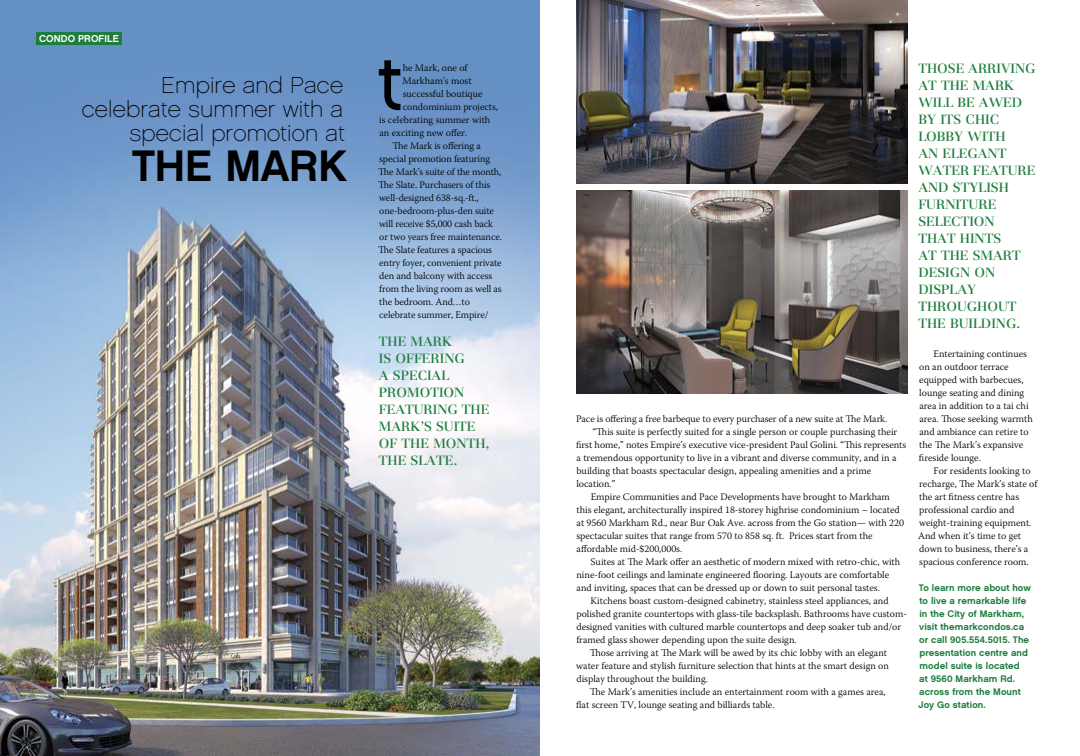
<style>
.page{position:relative;width:1080px;height:756px;background:#fff}
.page>*{position:absolute;margin:0;border:0;box-sizing:border-box;transform-origin:0 0}
.t1{font:79.4px "Chalet London Nineteen Sixty";color:#000}
.t2{font:44px "Chalet New York Nineteen Sixty";letter-spacing:-.01em;color:#000}
.t3{font:23px/24px "Chalet Paris Nineteen Sixty";letter-spacing:.01em;color:#000;text-align:right}
.t4{font:500 14px/17px "Basilia T";color:#1c7d3c}
.t5{font:300 10px/13px "Warnock Pro";color:#000}
.t6{font:10px "Chalet New York Nineteen Sixty";letter-spacing:.005em;color:#fff}
.t7{font:9.5px/13px "Chalet New York Nineteen Sixty";letter-spacing:.005em;color:#1c7d3c}
</style>
<div class="page">
<img style="left:0;top:0;width:540px;height:756px">
<div style="left:36px;top:32px;width:86px;height:13px;background:#1c7d3c"></div>
<img style="left:576px;top:0;width:331px;height:183px">
<img style="left:576px;top:191px;width:331px;height:202px">
<p class="t6" style="left:39px;top:32px;width:81px">CONDO PROFILE</p>
<h3 class="t3" style="left:82px;top:73px;width:265px">Empire and Pace celebrate summer with a special promotion at</h3>
<h2 class="t2" style="left:132px;top:139px;width:217px">THE MARK</h2>
<h1 class="t1" style="left:377px;top:34px;width:26px">t</h1>
<p class="t5" style="left:403px;top:61px;width:66px">he Mark, one of</p>
<p class="t5" style="left:402px;top:74px;width:71px">Markham’s most</p>
<p class="t5" style="left:403px;top:87px;width:81px">successful boutique</p>
<p class="t5" style="left:403px;top:100px;width:97px">condominium projects,</p>
<p class="t5" style="left:379px;top:113px;width:113px">is celebrating summer with</p>
<p class="t5" style="left:379px;top:126px;width:89px">an exciting new offer.</p>
<p class="t5" style="left:393px;top:139px;width:90px">The Mark is offering a</p>
<p class="t5" style="left:379px;top:152px;width:112px">special promotion featuring</p>
<p class="t5" style="left:378px;top:165px;width:125px">The Mark’s suite of the month,</p>
<p class="t5" style="left:378px;top:178px;width:114px">The Slate. Purchasers of this</p>
<p class="t5" style="left:379px;top:191px;width:101px">well-designed 638-sq.-ft.,</p>
<p class="t5" style="left:379px;top:204px;width:116px">one-bedroom-plus-den suite</p>
<p class="t5" style="left:379px;top:217px;width:116px">will receive $5,000 cash back</p>
<p class="t5" style="left:379px;top:230px;width:124px">or two years free maintenance.</p>
<p class="t5" style="left:378px;top:243px;width:115px">The Slate features a spacious</p>
<p class="t5" style="left:379px;top:256px;width:124px">entry foyer, convenient private</p>
<p class="t5" style="left:379px;top:269px;width:115px">den and balcony with access</p>
<p class="t5" style="left:379px;top:282px;width:124px">from the living room as well as</p>
<p class="t5" style="left:379px;top:295px;width:92px">the bedroom. And…to</p>
<p class="t5" style="left:379px;top:308px;width:111px">celebrate summer, Empire/</p>
<h3 class="t4" style="left:379px;top:333px;width:113px">THE MARK<br>IS OFFERING<br>A SPECIAL<br>PROMOTION<br>FEATURING THE<br>MARK’S SUITE<br>OF THE MONTH,<br>THE SLATE.</h3>
<p class="t5" style="left:576px;top:412px;width:313px">Pace is offering a free barbeque to every purchaser of a new suite at The Mark.</p>
<p class="t5" style="left:593px;top:425px;width:306px">“This suite is perfectly suited for a single person or couple purchasing their</p>
<p class="t5" style="left:576px;top:438px;width:332px">first home,” notes Empire’s executive vice-president Paul Golini. “This represents</p>
<p class="t5" style="left:577px;top:451px;width:321px">a tremendous opportunity to live in a vibrant and diverse community, and in a</p>
<p class="t5" style="left:576px;top:464px;width:296px">building that boasts spectacular design, appealing amenities and a prime</p>
<p class="t5" style="left:576px;top:477px;width:40px">location.”</p>
<p class="t5" style="left:591px;top:490px;width:301px">Empire Communities and Pace Developments have brought to Markham</p>
<p class="t5" style="left:576px;top:503px;width:325px">this elegant, architecturally inspired 18-storey highrise condominium – located</p>
<p class="t5" style="left:577px;top:516px;width:329px">at 9560 Markham Rd., near Bur Oak Ave. across from the Go station— with 220</p>
<p class="t5" style="left:576px;top:529px;width:298px">spectacular suites that range from 570 to 858 sq. ft. Prices start from the</p>
<p class="t5" style="left:577px;top:542px;width:107px">affordable mid-$200,000s.</p>
<p class="t5" style="left:591px;top:555px;width:311px">Suites at The Mark offer an aesthetic of modern mixed with retro-chic, with</p>
<p class="t5" style="left:576px;top:568px;width:314px">nine-foot ceilings and laminate engineered flooring. Layouts are comfortable</p>
<p class="t5" style="left:577px;top:581px;width:305px">and inviting, spaces that can be dressed up or down to suit personal tastes.</p>
<p class="t5" style="left:591px;top:594px;width:300px">Kitchens boast custom-designed cabinetry, stainless steel appliances, and</p>
<p class="t5" style="left:576px;top:607px;width:332px">polished granite countertops with glass-tile backsplash. Bathrooms have custom-</p>
<p class="t5" style="left:576px;top:620px;width:326px">designed vanities with cultured marble countertops and deep soaker tub and/or</p>
<p class="t5" style="left:576px;top:633px;width:222px">framed glass shower depending upon the suite design.</p>
<p class="t5" style="left:590px;top:646px;width:299px">Those arriving at The Mark will be awed by its chic lobby with an elegant</p>
<p class="t5" style="left:576px;top:659px;width:314px">water feature and stylish furniture selection that hints at the smart design on</p>
<p class="t5" style="left:576px;top:672px;width:133px">display throughout the building.</p>
<p class="t5" style="left:590px;top:685px;width:297px">The Mark’s amenities include an entertainment room with a games area,</p>
<p class="t5" style="left:576px;top:698px;width:200px">flat screen TV, lounge seating and billiards table.</p>
<h3 class="t4" style="left:918px;top:60px;width:119px">THOSE ARRIVING<br>AT THE MARK<br>WILL BE AWED<br>BY ITS CHIC<br>LOBBY WITH<br>AN ELEGANT<br>WATER FEATURE<br>AND STYLISH<br>FURNITURE<br>SELECTION<br>THAT HINTS<br>AT THE SMART<br>DESIGN ON<br>DISPLAY<br>THROUGHOUT<br>THE BUILDING.</h3>
<p class="t5" style="left:919px;top:347px;width:116px;text-indent:15px">Entertaining continues on an outdoor terrace equipped with barbecues, lounge seating and dining area in addition to a tai chi area. Those seeking warmth and ambiance can retire to the The Mark’s expansive fireside lounge.</p>
<p class="t5" style="left:918px;top:464px;width:121px;text-indent:15px">For residents looking to recharge, The Mark’s state of the art fitness centre has professional cardio and weight-training equipment.<br>And when it’s time to get down to business, there’s a spacious conference room.</p>
<p class="t7" style="left:919px;top:581px;width:114px">To learn more about how to live a remarkable life in the City of Markham, visit themarkcondos.ca or call 905.554.5015. The presentation centre and model suite is located<br>at 9560 Markham Rd. across from the Mount<br>Joy Go station.</p>
</div>
